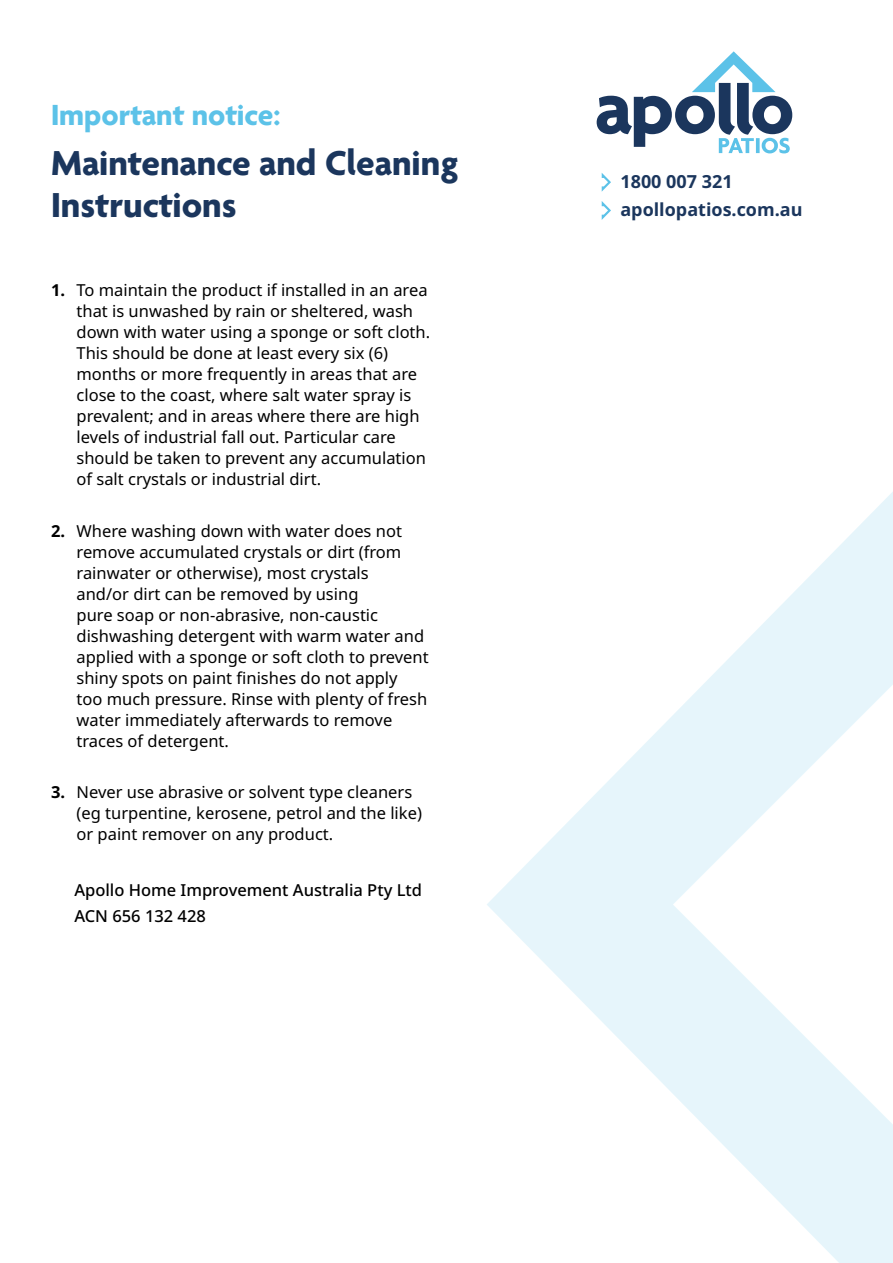
<style>
.page{position:relative;width:893px;height:1263px;background:#fff}
.page>*{position:absolute;margin:0;border:0;box-sizing:border-box;transform-origin:0 0}
.t1{font:700 37.5px/42px "Agenda One";color:#1b365d}
.t2{font:700 31.5px "Agenda One";color:#5cc2e8}
.t3{font:700 18px/28.2px "Noto Sans";color:#1b365d}
.t4{font:16.5px/21px "Noto Sans";color:#000}
.t5{font:500 16.5px/25.5px "Noto Sans";color:#000}
.s1{font-weight:700}
</style>
<div class="page">
<svg style="left:487px;top:492px;width:406px;height:771px"></svg>
<svg style="left:597px;top:51px;width:195px;height:102px"></svg>
<svg style="left:602px;top:173px;width:9px;height:19px"></svg>
<svg style="left:602px;top:201px;width:9px;height:19px"></svg>
<h2 class="t2" style="left:51px;top:97px;width:231px">Important notice:</h2>
<h1 class="t1" style="left:51px;top:142px;width:409px">Maintenance and Cleaning<br>Instructions</h1>
<p class="t4" style="left:77px;top:280px;width:355px;text-indent:-26px"><span class="s1">1.</span> To maintain the product if installed in an area that is unwashed by rain or sheltered, wash down with water using a sponge or soft cloth.<br>This should be done at least every six (6) months or more frequently in areas that are close to the coast, where salt water spray is prevalent; and in areas where there are high levels of industrial fall out. Particular care should be taken to prevent any accumulation of salt crystals or industrial dirt.</p>
<p class="t4" style="left:77px;top:521px;width:354px;text-indent:-26px"><span class="s1">2.</span> Where washing down with water does not remove accumulated crystals or dirt (from rainwater or otherwise), most crystals<br>and/or dirt can be removed by using<br>pure soap or non-abrasive, non-caustic dishwashing detergent with warm water and applied with a sponge or soft cloth to prevent shiny spots on paint finishes do not apply<br>too much pressure. Rinse with plenty of fresh water immediately afterwards to remove traces of detergent.</p>
<p class="t4" style="left:77px;top:782px;width:347px;text-indent:-26px"><span class="s1">3.</span> Never use abrasive or solvent type cleaners (eg turpentine, kerosene, petrol and the like) or paint remover on any product.</p>
<p class="t5" style="left:74px;top:878px;width:349px">Apollo Home Improvement Australia Pty Ltd<br>ACN 656 132 428</p>
<p class="t3" style="left:620px;top:168px;width:184px">1800 007 321 apollopatios.com.au</p>
</div>
